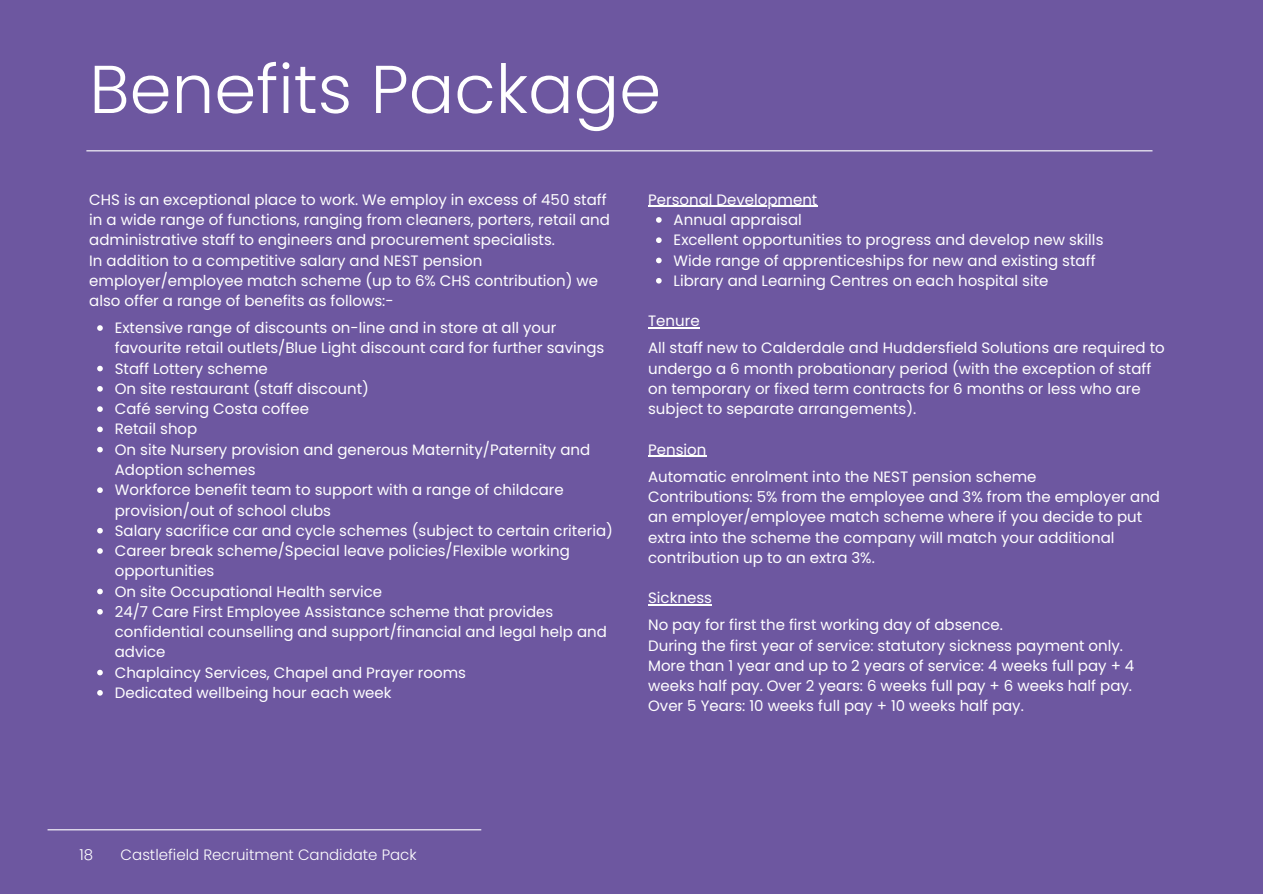
<style>
.page{position:relative;width:1263px;height:894px;background:#fff}
.page>*{position:absolute;margin:0;border:0;box-sizing:border-box;transform-origin:0 0}
.t1{font:300 67.5px "Poppins";color:#fff}
.t2{font:15px/20.2px "Poppins";color:#fff}
.t3{font:300 15px "Poppins";color:#fff}
</style>
<div class="page">
<div style="left:0;top:0;width:1263px;height:893px;background:#6d57a0"></div>
<hr style="left:48px;top:829px;width:433px;height:1px;background:#fff">
<svg style="left:97px;top:325px;width:6px;height:6px"></svg>
<svg style="left:97px;top:365px;width:6px;height:6px"></svg>
<svg style="left:97px;top:386px;width:6px;height:5px"></svg>
<svg style="left:97px;top:406px;width:6px;height:6px"></svg>
<svg style="left:97px;top:426px;width:6px;height:6px"></svg>
<svg style="left:97px;top:446px;width:6px;height:6px"></svg>
<svg style="left:97px;top:487px;width:6px;height:6px"></svg>
<svg style="left:97px;top:528px;width:6px;height:5px"></svg>
<svg style="left:97px;top:548px;width:6px;height:5px"></svg>
<svg style="left:97px;top:588px;width:6px;height:6px"></svg>
<svg style="left:97px;top:609px;width:6px;height:5px"></svg>
<svg style="left:97px;top:669px;width:6px;height:6px"></svg>
<svg style="left:97px;top:690px;width:6px;height:5px"></svg>
<hr style="left:86px;top:150px;width:1066px;height:1px;background:#fff">
<hr style="left:648px;top:206px;width:169px;height:1px;background:#fff">
<svg style="left:656px;top:217px;width:6px;height:6px"></svg>
<svg style="left:656px;top:237px;width:6px;height:6px"></svg>
<svg style="left:656px;top:257px;width:6px;height:6px"></svg>
<svg style="left:656px;top:278px;width:6px;height:5px"></svg>
<hr style="left:648px;top:327px;width:52px;height:1px;background:#fff">
<hr style="left:648px;top:455px;width:58px;height:2px;background:#fff">
<hr style="left:648px;top:604px;width:64px;height:1px;background:#fff">
<p class="t1" style="left:89px;top:42px;width:573px">Benefits Package</p>
<p class="t2" style="left:89px;top:189px;width:522px">CHS is an exceptional place to work. We employ in excess of 450 staff in a wide range of functions, ranging from cleaners, porters, retail and administrative staff to engineers and procurement specialists.</p>
<p class="t2" style="left:89px;top:250px;width:510px">In addition to a competitive salary and NEST pension employer/employee match scheme (up to 6% CHS contribution) we also offer a range of benefits as follows:-</p>
<p class="t2" style="left:115px;top:317px;width:491px">Extensive range of discounts on-line and in store at all your favourite retail outlets/Blue Light discount card for further savings</p>
<p class="t2" style="left:115px;top:358px;width:155px">Staff Lottery scheme</p>
<p class="t2" style="left:115px;top:378px;width:256px">On site restaurant (staff discount)</p>
<p class="t2" style="left:115px;top:398px;width:196px">Café serving Costa coffee</p>
<p class="t2" style="left:115px;top:419px;width:84px">Retail shop</p>
<p class="t2" style="left:115px;top:439px;width:477px">On site Nursery provision and generous Maternity/Paternity and<br>Adoption schemes</p>
<p class="t2" style="left:115px;top:479px;width:451px">Workforce benefit team to support with a range of childcare provision/out of school clubs</p>
<p class="t2" style="left:115px;top:520px;width:500px">Salary sacrifice car and cycle schemes (subject to certain criteria)</p>
<p class="t2" style="left:115px;top:540px;width:457px">Career break scheme/Special leave policies/Flexible working opportunities</p>
<p class="t2" style="left:115px;top:581px;width:269px">On site Occupational Health service</p>
<p class="t2" style="left:115px;top:601px;width:494px">24/7 Care First Employee Assistance scheme that provides confidential counselling and support/financial and legal help and advice</p>
<p class="t2" style="left:115px;top:662px;width:353px">Chaplaincy Services, Chapel and Prayer rooms</p>
<p class="t2" style="left:115px;top:682px;width:278px">Dedicated wellbeing hour each week</p>
<p class="t2" style="left:648px;top:189px;width:171px">Personal Development</p>
<p class="t2" style="left:674px;top:209px;width:130px">Annual appraisal</p>
<p class="t2" style="left:674px;top:230px;width:431px">Excellent opportunities to progress and develop new skills</p>
<p class="t2" style="left:674px;top:250px;width:423px">Wide range of apprenticeships for new and existing staff</p>
<p class="t2" style="left:674px;top:270px;width:376px">Library and Learning Centres on each hospital site</p>
<p class="t2" style="left:648px;top:311px;width:53px">Tenure</p>
<p class="t2" style="left:648px;top:338px;width:518px">All staff new to Calderdale and Huddersfield Solutions are required to undergo a 6 month probationary period (with the exception of staff on temporary or fixed term contracts for 6 months or less who are subject to separate arrangements).</p>
<p class="t2" style="left:648px;top:439px;width:60px">Pension</p>
<p class="t2" style="left:648px;top:466px;width:390px">Automatic enrolment into the NEST pension scheme</p>
<p class="t2" style="left:648px;top:486px;width:513px">Contributions: 5% from the employee and 3% from the employer and an employer/employee match scheme where if you decide to put extra into the scheme the company will match your additional contribution up to an extra 3%.</p>
<p class="t2" style="left:648px;top:587px;width:65px">Sickness</p>
<p class="t2" style="left:648px;top:614px;width:356px">No pay for first the first working day of absence.</p>
<p class="t2" style="left:648px;top:635px;width:476px">During the first year of service: statutory sickness payment only.</p>
<p class="t2" style="left:648px;top:655px;width:488px">More than 1 year and up to 2 years of service: 4 weeks full pay + 4 weeks half pay. Over 2 years: 6 weeks full pay + 6 weeks half pay.</p>
<p class="t2" style="left:648px;top:695px;width:377px">Over 5 Years: 10 weeks full pay + 10 weeks half pay.</p>
<p class="t3" style="left:80px;top:843px;width:15px">18</p>
<p class="t3" style="left:121px;top:843px;width:298px">Castlefield Recruitment Candidate Pack</p>
</div>
